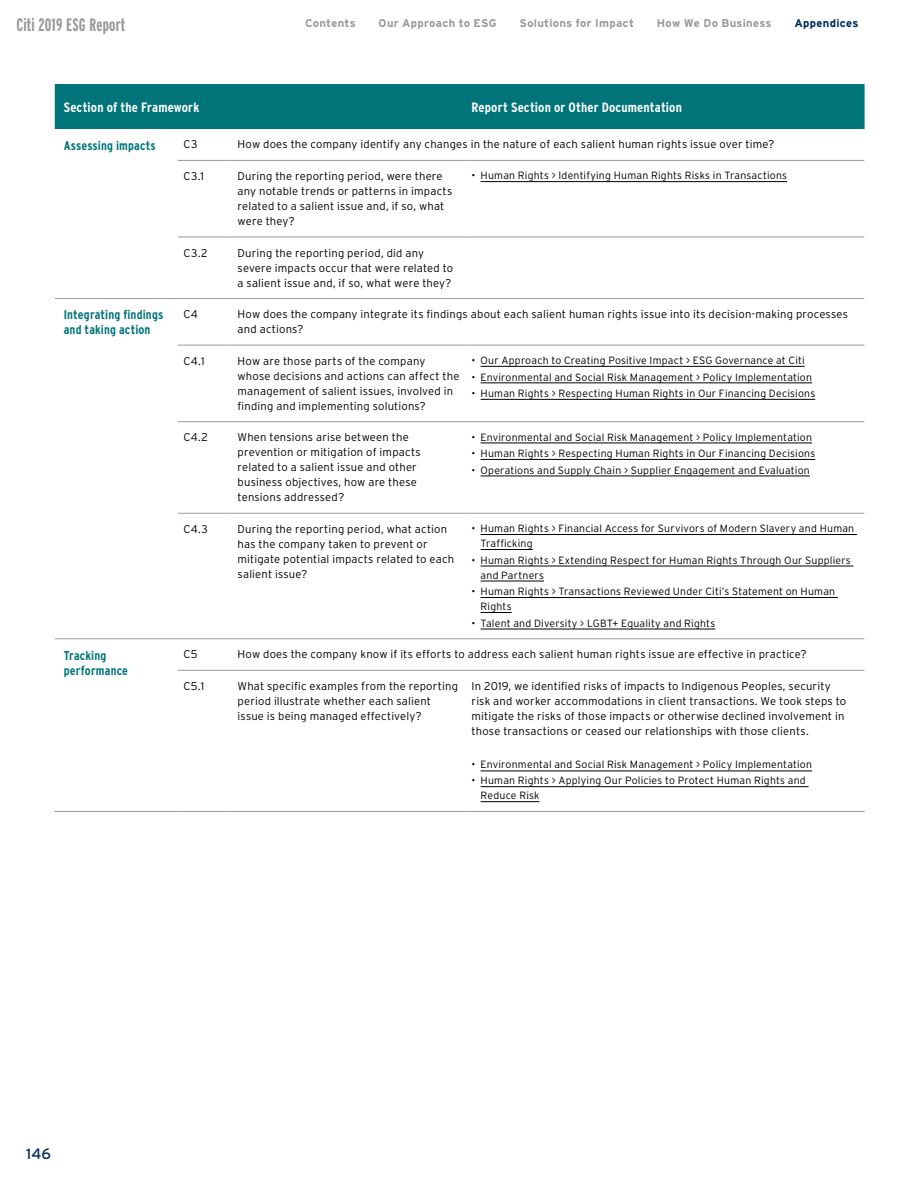
<style>
.page{position:relative;width:918px;height:1188px;background:#fff}
.page>*{position:absolute;margin:0;border:0;box-sizing:border-box;transform-origin:0 0}
.t1{font:700 extra-condensed 18px "Interstate";letter-spacing:.01em;color:#999}
.t2{font:15px "Interstate";color:#002a5d}
.t3{font:700 condensed 13.5px "Interstate";letter-spacing:.01em;color:#fff}
.t4{font:700 condensed 12.75px/15px "Interstate";letter-spacing:.01em;color:#007479}
.t5{font:300 11.25px/15px "Interstate";letter-spacing:.015em;color:#000}
.t6{font:700 11.25px "Interstate";letter-spacing:.025em;color:#999}
.t7{font:700 11.25px "Interstate";letter-spacing:.025em;color:#002a5d}
.t8{font:300 10.5px/15px "Interstate";letter-spacing:.02em;color:#000}
</style>
<div class="page">
<div style="left:55px;top:84px;width:810px;height:45px;background:#007479"></div>
<hr style="left:178px;top:160px;width:54px;height:1px;background:#999">
<hr style="left:232px;top:160px;width:234px;height:1px;background:#999">
<hr style="left:466px;top:160px;width:398px;height:1px;background:#999">
<hr style="left:178px;top:237px;width:54px;height:1px;background:#999">
<hr style="left:232px;top:237px;width:234px;height:1px;background:#999">
<hr style="left:466px;top:237px;width:398px;height:1px;background:#999">
<hr style="left:55px;top:298px;width:123px;height:1px;background:#999">
<hr style="left:178px;top:298px;width:54px;height:1px;background:#999">
<hr style="left:232px;top:298px;width:234px;height:1px;background:#999">
<hr style="left:466px;top:298px;width:398px;height:1px;background:#999">
<hr style="left:178px;top:345px;width:54px;height:1px;background:#999">
<hr style="left:232px;top:345px;width:234px;height:1px;background:#999">
<hr style="left:466px;top:345px;width:398px;height:1px;background:#999">
<hr style="left:178px;top:421px;width:54px;height:1px;background:#999">
<hr style="left:232px;top:421px;width:234px;height:1px;background:#999">
<hr style="left:466px;top:421px;width:398px;height:1px;background:#999">
<hr style="left:178px;top:513px;width:54px;height:1px;background:#999">
<hr style="left:232px;top:513px;width:234px;height:1px;background:#999">
<hr style="left:466px;top:513px;width:398px;height:1px;background:#999">
<hr style="left:55px;top:639px;width:123px;height:1px;background:#999">
<hr style="left:178px;top:639px;width:54px;height:1px;background:#999">
<hr style="left:232px;top:639px;width:234px;height:1px;background:#999">
<hr style="left:466px;top:639px;width:398px;height:1px;background:#999">
<hr style="left:178px;top:670px;width:54px;height:1px;background:#999">
<hr style="left:232px;top:670px;width:234px;height:1px;background:#999">
<hr style="left:466px;top:670px;width:398px;height:1px;background:#999">
<hr style="left:55px;top:811px;width:123px;height:1px;background:#999">
<hr style="left:178px;top:811px;width:54px;height:1px;background:#999">
<hr style="left:232px;top:811px;width:234px;height:1px;background:#999">
<hr style="left:466px;top:811px;width:399px;height:1px;background:#999">
<hr style="left:481px;top:181px;width:306px;height:1px;background:#000">
<hr style="left:481px;top:366px;width:324px;height:1px;background:#000">
<hr style="left:481px;top:383px;width:331px;height:1px;background:#000">
<hr style="left:481px;top:399px;width:334px;height:1px;background:#000">
<hr style="left:481px;top:443px;width:331px;height:1px;background:#000">
<hr style="left:481px;top:459px;width:334px;height:1px;background:#000">
<hr style="left:481px;top:476px;width:329px;height:1px;background:#000">
<hr style="left:481px;top:534px;width:376px;height:1px;background:#000">
<hr style="left:481px;top:549px;width:52px;height:1px;background:#000">
<hr style="left:481px;top:566px;width:373px;height:1px;background:#000">
<hr style="left:481px;top:581px;width:63px;height:1px;background:#000">
<hr style="left:481px;top:597px;width:357px;height:1px;background:#000">
<hr style="left:481px;top:612px;width:31px;height:1px;background:#000">
<hr style="left:481px;top:629px;width:234px;height:1px;background:#000">
<hr style="left:481px;top:771px;width:331px;height:1px;background:#000">
<hr style="left:481px;top:786px;width:328px;height:1px;background:#000">
<hr style="left:481px;top:801px;width:58px;height:1px;background:#000">
<h1 class="t1" style="left:17px;top:15px;width:110px">Citi 2019 ESG Report</h1>
<p class="t6" style="left:305px;top:17px;width:52px">Contents</p>
<p class="t6" style="left:379px;top:17px;width:120px">Our Approach to ESG</p>
<p class="t6" style="left:520px;top:17px;width:116px">Solutions for Impact</p>
<p class="t6" style="left:657px;top:17px;width:116px">How We Do Business</p>
<p class="t7" style="left:795px;top:17px;width:65px">Appendices</p>
<p class="t3" style="left:64px;top:100px;width:137px">Section of the Framework</p>
<p class="t3" style="left:472px;top:100px;width:212px">Report Section or Other Documentation</p>
<p class="t4" style="left:64px;top:138px;width:94px">Assessing impacts</p>
<p class="t5" style="left:184px;top:137px;width:15px">C3</p>
<p class="t5" style="left:238px;top:137px;width:538px">How does the company identify any changes in the nature of each salient human rights issue over time?</p>
<p class="t5" style="left:184px;top:168px;width:22px">C3.1</p>
<p class="t5" style="left:238px;top:168px;width:216px">During the reporting period, were there any notable trends or patterns in impacts related to a salient issue and, if so, what were they?</p>
<p class="t8" style="left:472px;top:168px;width:317px">• Human Rights &gt; Identifying Human Rights Risks in Transactions</p>
<p class="t5" style="left:184px;top:245px;width:25px">C3.2</p>
<p class="t5" style="left:238px;top:245px;width:217px">During the reporting period, did any severe impacts occur that were related to a salient issue and, if so, what were they?</p>
<p class="t4" style="left:64px;top:307px;width:101px">Integrating findings and taking action</p>
<p class="t5" style="left:184px;top:307px;width:16px">C4</p>
<p class="t5" style="left:238px;top:307px;width:612px">How does the company integrate its findings about each salient human rights issue into its decision-making processes and actions?</p>
<p class="t5" style="left:184px;top:353px;width:22px">C4.1</p>
<p class="t5" style="left:238px;top:353px;width:223px">How are those parts of the company whose decisions and actions can affect the management of salient issues, involved in finding and implementing solutions?</p>
<p class="t8" style="left:472px;top:353px;width:335px">• Our Approach to Creating Positive Impact &gt; ESG Governance at Citi</p>
<p class="t8" style="left:472px;top:369px;width:342px">• Environmental and Social Risk Management &gt; Policy Implementation</p>
<p class="t8" style="left:472px;top:386px;width:345px">• Human Rights &gt; Respecting Human Rights in Our Financing Decisions</p>
<p class="t5" style="left:184px;top:430px;width:26px">C4.2</p>
<p class="t5" style="left:238px;top:430px;width:185px">When tensions arise between the prevention or mitigation of impacts related to a salient issue and other business objectives, how are these tensions addressed?</p>
<p class="t8" style="left:472px;top:429px;width:342px">• Environmental and Social Risk Management &gt; Policy Implementation</p>
<p class="t8" style="left:472px;top:446px;width:345px">• Human Rights &gt; Respecting Human Rights in Our Financing Decisions</p>
<p class="t8" style="left:472px;top:462px;width:340px">• Operations and Supply Chain &gt; Supplier Engagement and Evaluation</p>
<p class="t5" style="left:184px;top:521px;width:26px">C4.3</p>
<p class="t5" style="left:238px;top:521px;width:218px">During the reporting period, what action has the company taken to prevent or mitigate potential impacts related to each salient issue?</p>
<p class="t8" style="left:481px;top:521px;width:375px;text-indent:-9px">• Human Rights &gt; Financial Access for Survivors of Modern Slavery and Human<br>Trafficking</p>
<p class="t8" style="left:481px;top:552px;width:372px;text-indent:-9px">• Human Rights &gt; Extending Respect for Human Rights Through Our Suppliers and Partners</p>
<p class="t8" style="left:481px;top:584px;width:356px;text-indent:-9px">• Human Rights &gt; Transactions Reviewed Under Citi’s Statement on Human<br>Rights</p>
<p class="t8" style="left:472px;top:615px;width:245px">• Talent and Diversity &gt; LGBT+ Equality and Rights</p>
<p class="t4" style="left:64px;top:647px;width:66px">Tracking performance</p>
<p class="t5" style="left:184px;top:647px;width:16px">C5</p>
<p class="t5" style="left:238px;top:647px;width:571px">How does the company know if its efforts to address each salient human rights issue are effective in practice?</p>
<p class="t5" style="left:184px;top:678px;width:22px">C5.1</p>
<p class="t5" style="left:238px;top:678px;width:222px">What specific examples from the reporting period illustrate whether each salient issue is being managed effectively?</p>
<p class="t5" style="left:472px;top:678px;width:376px">In 2019, we identified risks of impacts to Indigenous Peoples, security risk and worker accommodations in client transactions. We took steps to mitigate the risks of those impacts or otherwise declined involvement in those transactions or ceased our relationships with those clients.</p>
<p class="t8" style="left:472px;top:757px;width:342px">• Environmental and Social Risk Management &gt; Policy Implementation</p>
<p class="t8" style="left:481px;top:773px;width:327px;text-indent:-9px">• Human Rights &gt; Applying Our Policies to Protect Human Rights and<br>Reduce Risk</p>
<h2 class="t2" style="left:26px;top:1145px;width:26px">146</h2>
</div>
